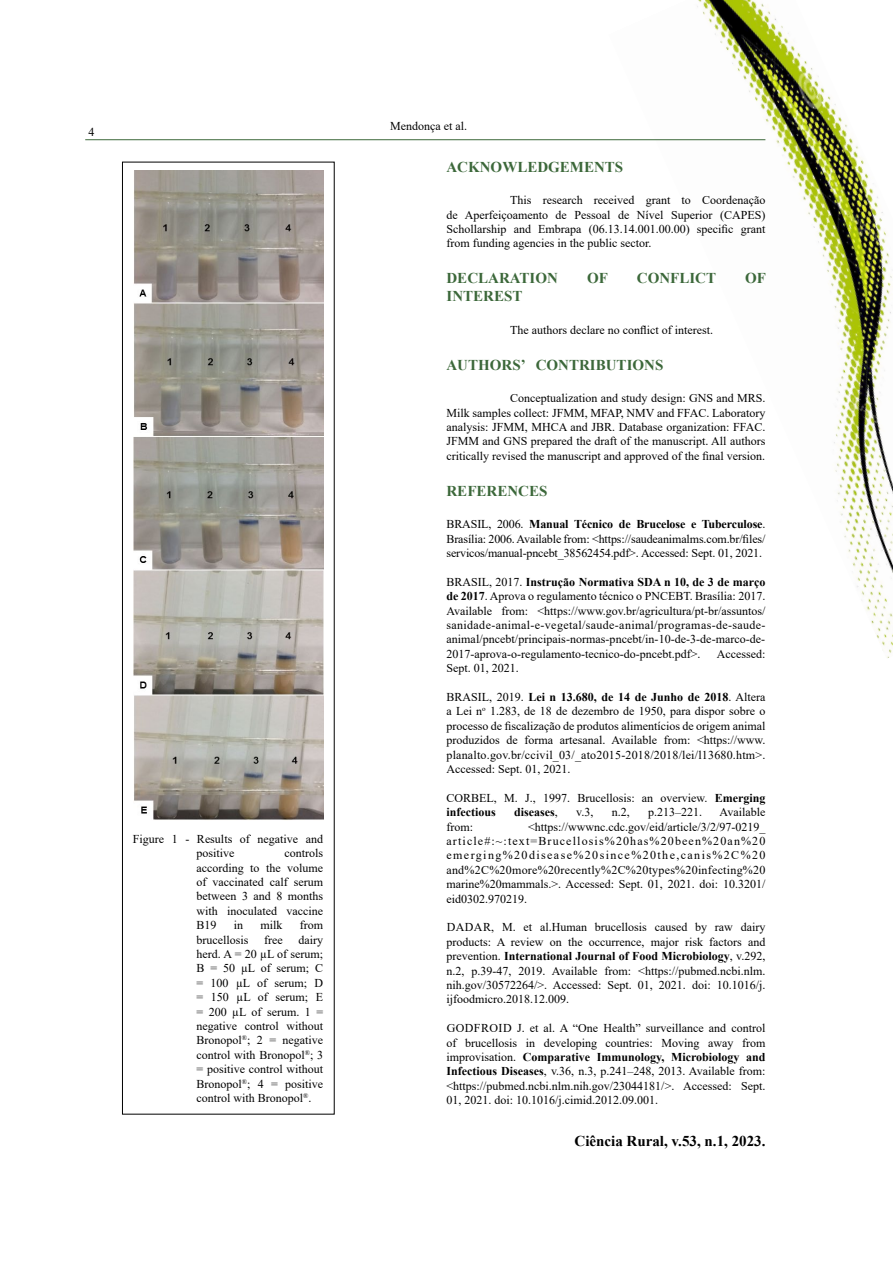
<style>
.page{position:relative;width:893px;height:1263px;background:#fff}
.page>*{position:absolute;margin:0;border:0;box-sizing:border-box;transform-origin:0 0}
.t1{font:700 15px "Times New Roman";color:#3c683a}
.t2{font:700 15px "Times New Roman";color:#000}
.t3{font:12px/14.4px "Times New Roman";color:#000;text-align:justify}
.t4{font:700 12px "Times New Roman";color:#000}
.s1{font-weight:700}
.s2{font-weight:400}
</style>
<div class="page">
<img style="left:608px;top:0;width:285px;height:658px">
<hr style="left:85px;top:139px;width:680px;height:1px;background:#3c683a">
<img style="left:134px;top:170px;width:189px;height:650px">
<div style="left:122px;top:162px;width:213px;height:952px;border:1px solid #000"></div>
<p class="t3" style="left:88px;top:124px;width:7px">4</p>
<p class="t3" style="left:197px;top:831px;width:128px;text-indent:-64px">Figure 1 - Results of negative and positive</p>
<p class="t3" style="left:197px;top:845px;width:128px;text-indent:88px">controls according to the volume of vaccinated calf serum between 3 and 8 months with inoculated vaccine B19</p>
<p class="t3" style="left:234px;top:917px;width:11px">in</p>
<p class="t3" style="left:261px;top:917px;width:24px">milk</p>
<p class="t3" style="left:300px;top:917px;width:25px">from</p>
<p class="t3" style="left:197px;top:932px;width:53px">brucellosis</p>
<p class="t3" style="left:264px;top:932px;width:20px">free</p>
<p class="t3" style="left:196px;top:932px;width:128px;text-indent:102px">dairy herd. A = 20 µL of serum; B = 50 µL of serum; C = 100 µL of serum; D = 150 µL of serum; E = 200 µL of serum. 1 = negative control without Bronopol<sup>®</sup>; 2 = negative control with Bronopol<sup>®</sup>; 3 = positive control without Bronopol<sup>®</sup>; 4 = positive control with Bronopol<sup>®</sup>.</p>
<p class="t3" style="left:390px;top:119px;width:78px">Mendonça et al.</p>
<p class="t1" style="left:446px;top:156px;width:178px">ACKNOWLEDGEMENTS</p>
<p class="t3" style="left:446px;top:193px;width:320px;text-indent:64px">This research received grant to Coordenação de Aperfeiçoamento de Pessoal de Nível Superior (CAPES)<br>Schollarship and Embrapa (06.13.14.001.00.00) specific grant from funding agencies in the public sector.</p>
<p class="t1" style="left:446px;top:267px;width:113px">DECLARATION</p>
<p class="t1" style="left:587px;top:267px;width:22px">OF</p>
<p class="t1" style="left:637px;top:267px;width:81px">CONFLICT</p>
<p class="t1" style="left:745px;top:267px;width:22px">OF</p>
<p class="t1" style="left:446px;top:285px;width:77px">INTEREST</p>
<p class="t3" style="left:510px;top:322px;width:204px">The authors declare no conflict of interest.</p>
<p class="t1" style="left:446px;top:354px;width:218px">AUTHORS’ CONTRIBUTIONS</p>
<p class="t3" style="left:446px;top:391px;width:320px;text-indent:64px">Conceptualization and study design: GNS and MRS.<br>Milk samples collect: JFMM, MFAP, NMV and FFAC. Laboratory analysis: JFMM, MHCA and JBR. Database organization: FFAC.<br>JFMM and GNS prepared the draft of the manuscript. All authors critically revised the manuscript and approved of the final version.</p>
<p class="t1" style="left:446px;top:480px;width:102px">REFERENCES</p>
<p class="t3" style="left:446px;top:517px;width:320px">BRASIL, 2006. <span class="s1">Manual Técnico de Brucelose e Tuberculose</span>.<br>Brasília: 2006. Available from: &lt;https://saudeanimalms.com.br/files/ servicos/manual-pncebt_38562454.pdf&gt;. Accessed: Sept. 01, 2021.</p>
<p class="t3" style="left:446px;top:574px;width:321px">BRASIL, 2017. <span class="s1">Instrução Normativa SDA n 10, de 3 de março de 2017</span>. Aprova o regulamento técnico o PNCEBT. Brasília: 2017.<br>Available from: &lt;https://www.gov.br/agricultura/pt-br/assuntos/ sanidade-animal-e-vegetal/saude-animal/programas-de-saude&shy;animal/pncebt/principais-normas-pncebt/in-10-de-3-de-marco-de-2017-aprova-o-regulamento-tecnico-do-pncebt.pdf&gt;.</p>
<p class="t3" style="left:717px;top:646px;width:50px">Accessed:</p>
<p class="t3" style="left:446px;top:661px;width:74px">Sept. 01, 2021.</p>
<p class="t3" style="left:446px;top:689px;width:320px">BRASIL, 2019. <span class="s1">Lei n 13.680, de 14 de Junho de 2018</span>. Altera a Lei n<sup>o</sup> 1.283, de 18 de dezembro de 1950, para dispor sobre o processo de fiscalização de produtos alimentícios de origem animal produzidos de forma artesanal. Available from: &lt;https://www. planalto.gov.br/ccivil_03/_ato2015-2018/2018/lei/l13680.htm&gt;.<br>Accessed: Sept. 01, 2021.</p>
<p class="t3" style="left:446px;top:790px;width:320px">CORBEL, M. J., 1997. Brucellosis: an overview. <span class="s1">Emerging infectious</span></p>
<p class="t4" style="left:514px;top:803px;width:45px">diseases<span class="s2">,</span></p>
<p class="t3" style="left:576px;top:805px;width:19px">v.3,</p>
<p class="t3" style="left:612px;top:805px;width:19px">n.2,</p>
<p class="t3" style="left:648px;top:805px;width:55px">p.213–221.</p>
<p class="t3" style="left:720px;top:805px;width:47px">Available</p>
<p class="t3" style="left:446px;top:819px;width:320px;text-indent:82px">&lt;https://wwwnc.cdc.gov/eid/article/3/2/97-0219_ article#:~:text=Brucellosis%20has%20been%20an%20 emerging%20disease%20since%20the,canis%2C%20 and%2C%20more%20recently%2C%20types%20infecting%20 marine%20mammals.&gt;. Accessed: Sept. 01, 2021. doi: 10.3201/ eid0302.970219.</p>
<p class="t3" style="left:447px;top:920px;width:19px">Dadar</p>
<p class="t3" style="left:446px;top:819px;width:28px">from:</p>
<p class="t3" style="left:446px;top:920px;width:320px;text-indent:45px">, M. et al.Human brucellosis caused by raw dairy products: A review on the occurrence, major risk factors and prevention. <span class="s1">International Journal of Food Microbiology</span>, v.292, n.2, p.39-47, 2019. Available from: &lt;https://pubmed.ncbi.nlm. nih.gov/30572264/&gt;. Accessed: Sept. 01, 2021. doi: 10.1016/j. ijfoodmicro.2018.12.009.</p>
<p class="t3" style="left:447px;top:1021px;width:18px">Godfroid</p>
<p class="t3" style="left:446px;top:1021px;width:320px;text-indent:71px">J. et al. A “One Health” surveillance and control of brucellosis in developing countries: Moving away from improvisation. <span class="s1">Comparative Immunology, Microbiology and Infectious Diseases</span>, v.36, n.3, p.241–248, 2013. Available from: &lt;https://pubmed.ncbi.nlm.nih.gov/23044181/&gt;. Accessed: Sept.<br>01, 2021. doi: 10.1016/j.cimid.2012.09.001.</p>
<p class="t2" style="left:575px;top:1130px;width:192px">Ciência Rural, v.53, n.1, 2023.</p>
</div>
